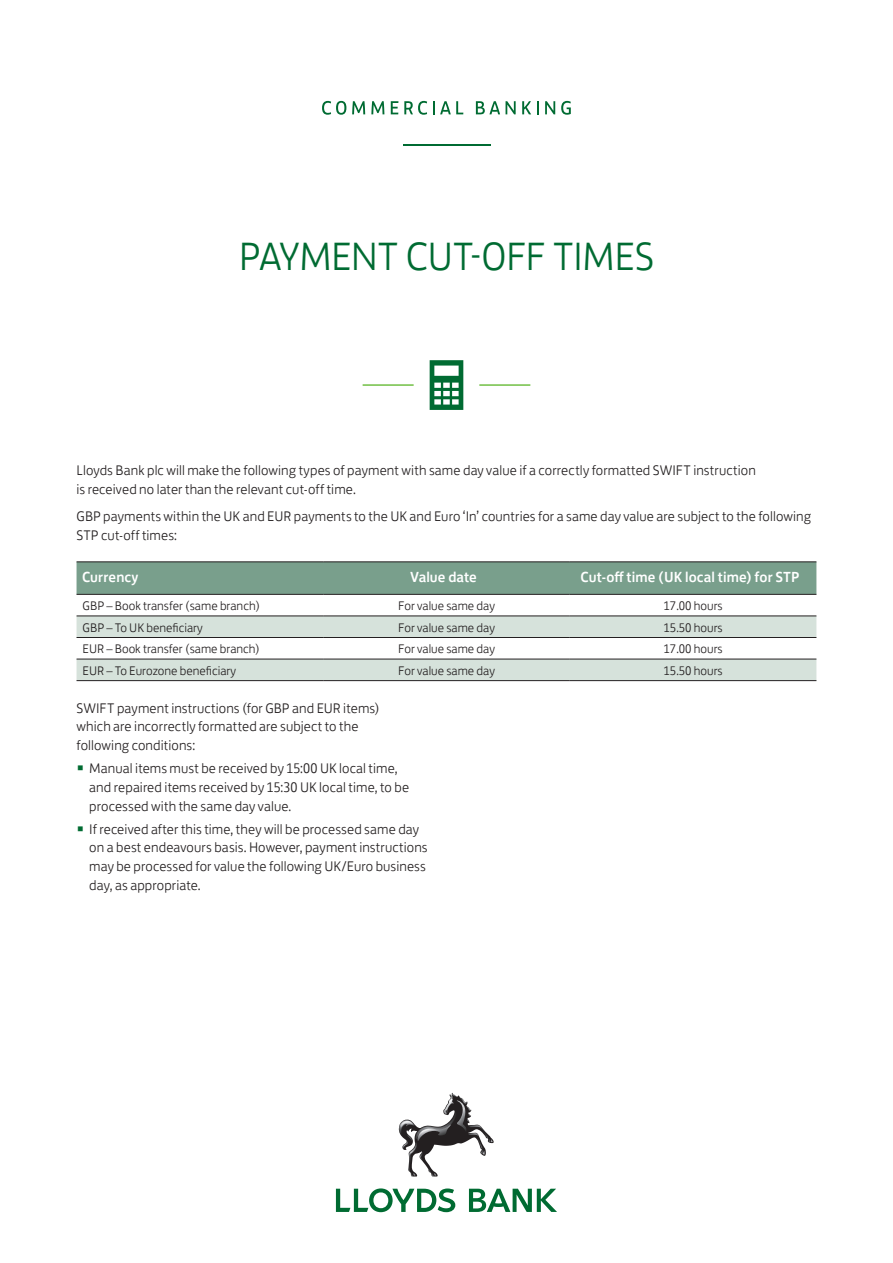
<style>
.page{position:relative;width:893px;height:1263px;background:#fff}
.page>*{position:absolute;margin:0;border:0;box-sizing:border-box;transform-origin:0 0}
.Page_Headline{font:300 40.5px "Lloyds Bank Jack";letter-spacing:-.02em;color:#006b32}
.Table_Headline{font:500 15px "Lloyds Bank Jack";letter-spacing:.005em;color:#fff}
.Body_Copy__Single_Co{font:300 14.25px/18.8px "Lloyds Bank Jack";letter-spacing:.005em;color:#231f20}
.Body_Copy__2_Column{font:300 14.25px/18.8px "Lloyds Bank Jack";letter-spacing:.005em;color:#231f20}
.Table_Light_Content{font:300 12.75px "Lloyds Bank Jack";color:#231f20}
.s1{font-size:21.9px;color:#006b32}
</style>
<div class="page">
<hr style="left:363px;top:384px;width:51px;height:2px;background:#71bf44">
<hr style="left:479px;top:384px;width:51px;height:2px;background:#71bf44">
<svg style="left:430px;top:360px;width:33px;height:50px"></svg>
<div style="left:77px;top:562px;width:739px;height:32px;background:#799f8c"></div>
<svg style="left:77px;top:616px;width:739px;height:64px;fill:#d6e2db"></svg>
<hr style="left:77px;top:561px;width:246px;height:1px;background:#231f20">
<hr style="left:323px;top:561px;width:247px;height:1px;background:#231f20">
<hr style="left:570px;top:561px;width:246px;height:1px;background:#231f20">
<hr style="left:77px;top:594px;width:246px;height:1px;background:#231f20">
<hr style="left:323px;top:594px;width:247px;height:1px;background:#231f20">
<hr style="left:570px;top:594px;width:246px;height:1px;background:#231f20">
<hr style="left:77px;top:615px;width:246px;height:1px;background:#231f20">
<hr style="left:323px;top:615px;width:247px;height:1px;background:#231f20">
<hr style="left:570px;top:615px;width:246px;height:1px;background:#231f20">
<hr style="left:77px;top:637px;width:246px;height:1px;background:#231f20">
<hr style="left:323px;top:637px;width:247px;height:1px;background:#231f20">
<hr style="left:570px;top:637px;width:246px;height:1px;background:#231f20">
<hr style="left:77px;top:659px;width:246px;height:1px;background:#231f20">
<hr style="left:323px;top:659px;width:247px;height:1px;background:#231f20">
<hr style="left:570px;top:659px;width:246px;height:1px;background:#231f20">
<hr style="left:77px;top:680px;width:246px;height:1px;background:#231f20">
<hr style="left:323px;top:680px;width:247px;height:1px;background:#231f20">
<hr style="left:570px;top:680px;width:246px;height:1px;background:#231f20">
<svg style="left:336px;top:1188px;width:119px;height:24px"></svg>
<svg style="left:469px;top:1189px;width:88px;height:23px"></svg>
<img style="left:399px;top:1093px;width:56px;height:83px">
<svg style="left:401px;top:1099px;width:67px;height:42px"></svg>
<hr style="left:403px;top:144px;width:87px;height:1px;background:#006b32">
<svg style="left:322px;top:101px;width:24px;height:14px"></svg>
<svg style="left:352px;top:101px;width:13px;height:13px"></svg>
<svg style="left:371px;top:101px;width:13px;height:13px"></svg>
<svg style="left:391px;top:101px;width:7px;height:13px"></svg>
<svg style="left:404px;top:101px;width:23px;height:14px"></svg>
<svg style="left:433px;top:101px;width:30px;height:13px"></svg>
<svg style="left:476px;top:101px;width:24px;height:13px"></svg>
<svg style="left:506px;top:101px;width:10px;height:13px"></svg>
<svg style="left:522px;top:101px;width:9px;height:13px"></svg>
<svg style="left:537px;top:101px;width:1px;height:13px"></svg>
<svg style="left:545px;top:101px;width:10px;height:13px"></svg>
<svg style="left:561px;top:101px;width:10px;height:14px"></svg>
<p class="Page_Headline" style="left:239px;top:224px;width:417px">PAYMENT CUT-OFF TIMES</p>
<p class="Body_Copy__Single_Co" style="left:77px;top:460px;width:681px">Lloyds Bank plc will make the following types of payment with same day value if a correctly formatted SWIFT instruction is received no later than the relevant cut-off time.</p>
<p class="Body_Copy__Single_Co" style="left:77px;top:506px;width:736px">GBP payments within the UK and EUR payments to the UK and Euro ‘In’ countries for a same day value are subject to the following<br>STP cut-off times:</p>
<p class="Table_Headline" style="left:82px;top:564px;width:58px">Currency</p>
<p class="Table_Headline" style="left:410px;top:564px;width:68px">Value date</p>
<p class="Table_Headline" style="left:581px;top:564px;width:221px">Cut-off time (UK local time) for STP</p>
<p class="Table_Light_Content" style="left:83px;top:595px;width:179px">GBP – Book transfer (same branch)</p>
<p class="Table_Light_Content" style="left:398px;top:595px;width:98px">For value same day</p>
<p class="Table_Light_Content" style="left:664px;top:595px;width:61px">17.00 hours</p>
<p class="Table_Light_Content" style="left:83px;top:617px;width:122px">GBP – To UK beneficiary</p>
<p class="Table_Light_Content" style="left:398px;top:617px;width:98px">For value same day</p>
<p class="Table_Light_Content" style="left:664px;top:617px;width:61px">15.50 hours</p>
<p class="Table_Light_Content" style="left:83px;top:639px;width:179px">EUR – Book transfer (same branch)</p>
<p class="Table_Light_Content" style="left:398px;top:639px;width:98px">For value same day</p>
<p class="Table_Light_Content" style="left:664px;top:639px;width:61px">17.00 hours</p>
<p class="Table_Light_Content" style="left:83px;top:660px;width:155px">EUR – To Eurozone beneficiary</p>
<p class="Table_Light_Content" style="left:398px;top:660px;width:98px">For value same day</p>
<p class="Table_Light_Content" style="left:664px;top:660px;width:61px">15.50 hours</p>
<p class="Body_Copy__2_Column" style="left:77px;top:697px;width:305px">SWIFT payment instructions (for GBP and EUR items) which are incorrectly formatted are subject to the following conditions:</p>
<p class="Body_Copy__Single_Co" style="left:89px;top:757px;width:321px;text-indent:-13px"><span class="s1">•</span> Manual items must be received by 15:00 UK local time, and repaired items received by 15:30 UK local time, to be processed with the same day value.</p>
<p class="Body_Copy__Single_Co" style="left:89px;top:818px;width:340px;text-indent:-13px"><span class="s1">•</span> If received after this time, they will be processed same day on a best endeavours basis. However, payment instructions may be processed for value the following UK/Euro business day, as appropriate.</p>
</div>
